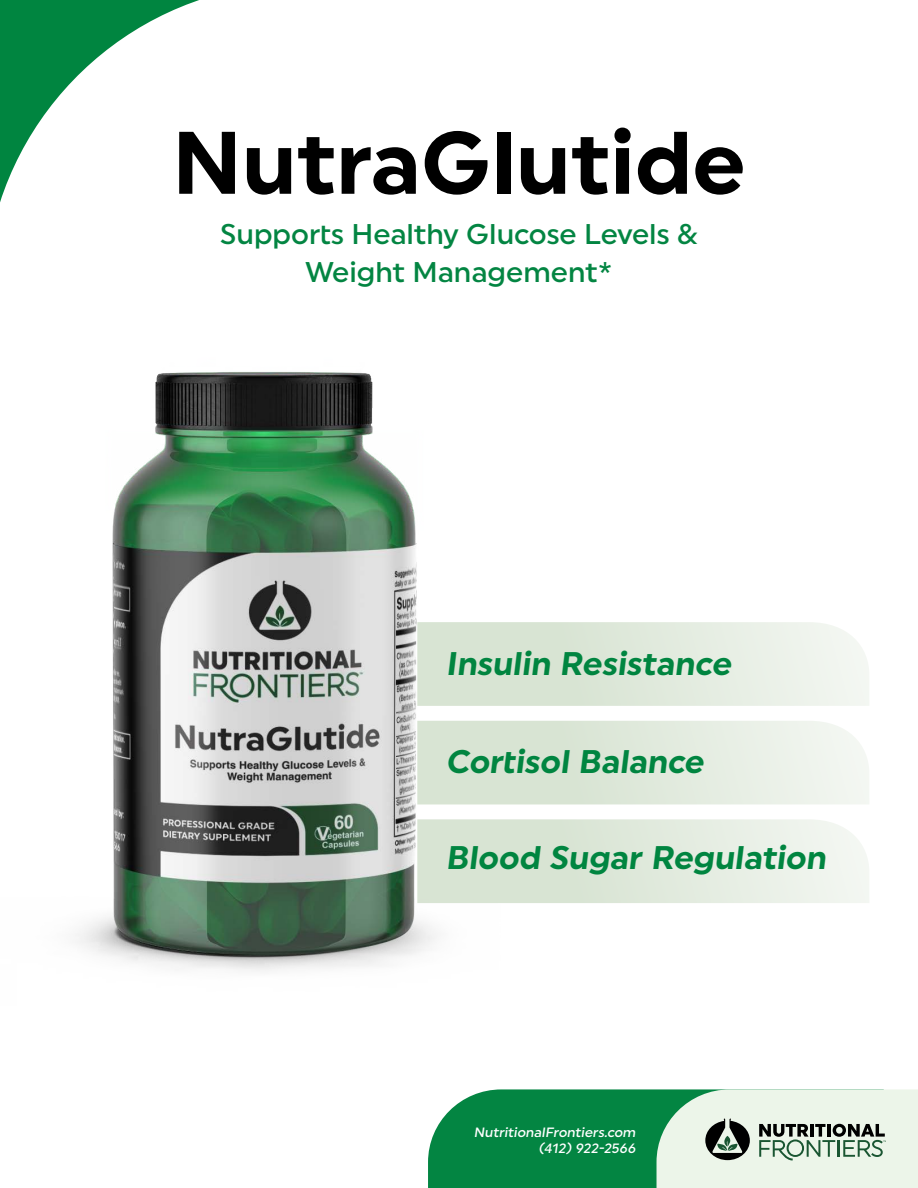
<style>
.page{position:relative;width:918px;height:1188px;background:#fff}
.page>*{position:absolute;margin:0;border:0;box-sizing:border-box;transform-origin:0 0}
.t1{font:700 88.5px "Uniform";color:#000}
.t2{font:700 32.7px "Uniform";color:#008540}
.t3{font:500 28.5px/38.2px "Uniform";color:#038542;text-align:center}
.t4{font:500 13.5px/16.2px "Uniform";color:#fff;text-align:right}
</style>
<div class="page">
<svg style="left:528px;top:622px;width:341px;height:84px;background:#e4ece1"></svg>
<svg style="left:528px;top:721px;width:341px;height:83px;background:#e4ece1"></svg>
<svg style="left:528px;top:819px;width:341px;height:84px;background:#e4ece1"></svg>
<img style="left:75px;top:372px;width:453px;height:599px">
<div style="left:428px;top:1089px;width:229px;height:99px;background:#038542"></div>
<svg style="left:657px;top:1089px;width:261px;height:99px;background:#c9d8ca"></svg>
<svg style="left:0;top:0;width:199px;height:202px"></svg>
<h1 class="t1" style="left:172px;top:110px;width:575px">NutraGlutide</h1>
<p class="t3" style="left:220px;top:214px;width:479px">Supports Healthy Glucose Levels &amp;<br>Weight Management*</p>
<p class="t2" style="left:446px;top:644px;width:291px">Insulin Resistance</p>
<p class="t2" style="left:446px;top:742px;width:264px">Cortisol Balance</p>
<p class="t2" style="left:446px;top:838px;width:386px">Blood Sugar Regulation</p>
<p class="t4" style="left:474px;top:1124px;width:166px">NutritionalFrontiers.com (412) 922-2566</p>
</div>
